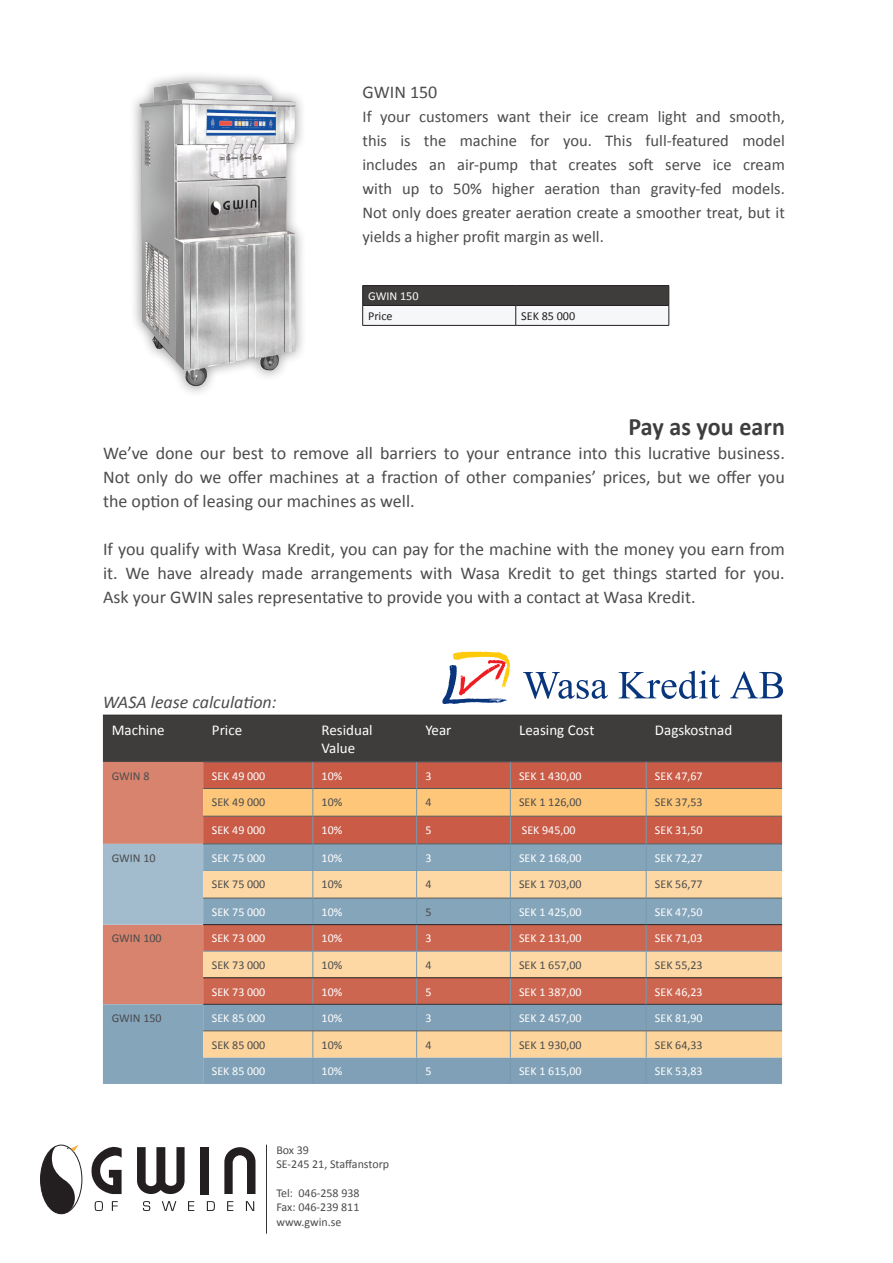
<style>
.page{position:relative;width:893px;height:1263px;background:#fff}
.page>*{position:absolute;margin:0;border:0;box-sizing:border-box;transform-origin:0 0}
.headline{font:700 25.2px "Calibri";letter-spacing:.005em;color:#3e3e3f;scale:.95 1}
.Paragraph_Style_1{font:18px/24px "Calibri";color:#4b4c4d;text-align:justify}
.Paragraph_Style_1-2{font:italic 18px "Calibri";color:#4b4c4d}
.Paragraph_Style_1-3{font:16.5px/24px "Calibri";color:#4b4c4d;text-align:justify}
.t1{font:15px/18px "Calibri";color:#fff}
.t2{font:12.15px "Calibri";color:#231f20}
.t3{font:12.15px "Calibri";color:#fdfdfd}
.Paragraph_Style_1-4{font:12px "Calibri";color:#fff}
.Paragraph_Style_1-5{font:12px "Calibri";color:#4b4c4d}
</style>
<div class="page">
<hr style="left:266px;top:1144px;width:1px;height:89px;background:#000">
<svg style="left:40px;top:1144px;width:39px;height:70px"></svg>
<svg style="left:91px;top:1146px;width:31px;height:48px"></svg>
<svg style="left:137px;top:1147px;width:48px;height:47px"></svg>
<div style="left:200px;top:1147px;width:8px;height:47px;background:#231f20"></div>
<svg style="left:224px;top:1147px;width:31px;height:47px"></svg>
<svg style="left:95px;top:1201px;width:8px;height:10px"></svg>
<svg style="left:112px;top:1201px;width:6px;height:10px"></svg>
<svg style="left:143px;top:1201px;width:7px;height:10px"></svg>
<svg style="left:162px;top:1201px;width:14px;height:10px"></svg>
<svg style="left:188px;top:1201px;width:6px;height:10px"></svg>
<svg style="left:207px;top:1201px;width:8px;height:10px"></svg>
<svg style="left:227px;top:1201px;width:6px;height:10px"></svg>
<svg style="left:246px;top:1201px;width:8px;height:10px"></svg>
<hr style="left:362px;top:285px;width:154px;height:1px;background:#231f20">
<hr style="left:516px;top:285px;width:153px;height:1px;background:#231f20">
<svg style="left:362px;top:286px;width:308px;height:39px"></svg>
<hr style="left:362px;top:325px;width:154px;height:1px;background:#231f20">
<hr style="left:516px;top:325px;width:153px;height:1px;background:#231f20">
<div style="left:127px;top:70px;width:179px;height:327px;background:#231f20;opacity:.5"></div>
<img style="left:139px;top:83px;width:156px;height:304px">
<svg style="left:442px;top:651px;width:68px;height:53px"></svg>
<svg style="left:523px;top:672px;width:85px;height:27px"></svg>
<svg style="left:619px;top:671px;width:101px;height:28px"></svg>
<svg style="left:730px;top:671px;width:53px;height:27px"></svg>
<svg style="left:103px;top:715px;width:679px;height:369px;background:#ae8e80"></svg>
<hr style="left:646px;top:870px;width:136px;height:1px;background:#769ab1">
<hr style="left:646px;top:951px;width:136px;height:1px;background:#769ab1">
<hr style="left:646px;top:924px;width:136px;height:1px;background:#231f20">
<hr style="left:646px;top:977px;width:136px;height:1px;background:#231f20">
<hr style="left:646px;top:1004px;width:136px;height:1px;background:#312f30">
<hr style="left:646px;top:1030px;width:136px;height:1px;background:#57585a">
<p class="Paragraph_Style_1" style="left:362px;top:80px;width:76px">GWIN 150</p>
<p class="Paragraph_Style_1-3" style="left:362px;top:105px;width:424px">If your customers want their ice cream light and smooth, this is the machine for you. This full-featured model includes an air-pump that creates soft serve ice cream with up to 50% higher aeration than gravity-fed models.<br>Not only does greater aeration create a smoother treat, but it yields a higher profit margin as well.</p>
<p class="t3" style="left:368px;top:288px;width:52px">GWIN 150</p>
<p class="t2" style="left:368px;top:308px;width:26px">Price</p>
<p class="t2" style="left:521px;top:308px;width:56px">SEK 85 000</p>
<p class="headline" style="left:628px;top:410px;width:166px">Pay as you earn</p>
<p class="Paragraph_Style_1" style="left:103px;top:441px;width:683px">We’ve done our best to remove all barriers to your entrance into this lucrative business.<br>Not only do we offer machines at a fraction of other companies’ prices, but we offer you the option of leasing our machines as well.</p>
<p class="Paragraph_Style_1" style="left:103px;top:537px;width:683px">If you qualify with Wasa Kredit, you can pay for the machine with the money you earn from it. We have already made arrangements with Wasa Kredit to get things started for you.<br>Ask your GWIN sales representative to provide you with a contact at Wasa Kredit.</p>
<p class="Paragraph_Style_1-2" style="left:103px;top:689px;width:175px">WASA lease calculation:</p>
<p class="t1" style="left:112px;top:721px;width:55px">Machine</p>
<p class="t1" style="left:212px;top:721px;width:32px">Price</p>
<p class="t1" style="left:322px;top:721px;width:53px">Residual<br>Value</p>
<p class="t1" style="left:425px;top:721px;width:28px">Year</p>
<p class="t1" style="left:519px;top:721px;width:77px">Leasing Cost</p>
<p class="t1" style="left:655px;top:721px;width:79px">Dagskostnad</p>
<p class="Paragraph_Style_1-5" style="left:112px;top:768px;width:39px">GWIN 8</p>
<p class="Paragraph_Style_1-4" style="left:212px;top:768px;width:55px">SEK 49 000</p>
<p class="Paragraph_Style_1-4" style="left:322px;top:768px;width:22px">10%</p>
<p class="Paragraph_Style_1-4" style="left:425px;top:768px;width:8px">3</p>
<p class="Paragraph_Style_1-4" style="left:519px;top:768px;width:64px">SEK 1 430,00</p>
<p class="Paragraph_Style_1-4" style="left:655px;top:768px;width:49px">SEK 47,67</p>
<p class="Paragraph_Style_1-5" style="left:212px;top:795px;width:55px">SEK 49 000</p>
<p class="Paragraph_Style_1-5" style="left:322px;top:795px;width:22px">10%</p>
<p class="Paragraph_Style_1-5" style="left:425px;top:795px;width:8px">4</p>
<p class="Paragraph_Style_1-5" style="left:519px;top:795px;width:64px">SEK 1 126,00</p>
<p class="Paragraph_Style_1-5" style="left:655px;top:795px;width:49px">SEK 37,53</p>
<p class="Paragraph_Style_1-4" style="left:212px;top:822px;width:55px">SEK 49 000</p>
<p class="Paragraph_Style_1-4" style="left:322px;top:822px;width:22px">10%</p>
<p class="Paragraph_Style_1-4" style="left:425px;top:822px;width:8px">5</p>
<p class="Paragraph_Style_1-4" style="left:522px;top:822px;width:55px">SEK 945,00</p>
<p class="Paragraph_Style_1-4" style="left:655px;top:822px;width:49px">SEK 31,50</p>
<p class="Paragraph_Style_1-5" style="left:112px;top:850px;width:45px">GWIN 10</p>
<p class="Paragraph_Style_1-4" style="left:212px;top:850px;width:55px">SEK 75 000</p>
<p class="Paragraph_Style_1-4" style="left:322px;top:850px;width:22px">10%</p>
<p class="Paragraph_Style_1-4" style="left:425px;top:850px;width:8px">3</p>
<p class="Paragraph_Style_1-4" style="left:519px;top:850px;width:64px">SEK 2 168,00</p>
<p class="Paragraph_Style_1-4" style="left:655px;top:850px;width:49px">SEK 72,27</p>
<p class="Paragraph_Style_1-5" style="left:212px;top:877px;width:55px">SEK 75 000</p>
<p class="Paragraph_Style_1-5" style="left:322px;top:877px;width:22px">10%</p>
<p class="Paragraph_Style_1-5" style="left:425px;top:877px;width:8px">4</p>
<p class="Paragraph_Style_1-5" style="left:519px;top:877px;width:64px">SEK 1 703,00</p>
<p class="Paragraph_Style_1-5" style="left:655px;top:877px;width:49px">SEK 56,77</p>
<p class="Paragraph_Style_1-4" style="left:212px;top:904px;width:55px">SEK 75 000</p>
<p class="Paragraph_Style_1-4" style="left:322px;top:904px;width:22px">10%</p>
<p class="Paragraph_Style_1-5" style="left:425px;top:904px;width:8px">5</p>
<p class="Paragraph_Style_1-4" style="left:519px;top:904px;width:64px">SEK 1 425,00</p>
<p class="Paragraph_Style_1-4" style="left:655px;top:904px;width:49px">SEK 47,50</p>
<p class="Paragraph_Style_1-5" style="left:112px;top:931px;width:51px">GWIN 100</p>
<p class="Paragraph_Style_1-4" style="left:212px;top:931px;width:55px">SEK 73 000</p>
<p class="Paragraph_Style_1-4" style="left:322px;top:931px;width:22px">10%</p>
<p class="Paragraph_Style_1-4" style="left:425px;top:931px;width:8px">3</p>
<p class="Paragraph_Style_1-4" style="left:519px;top:931px;width:64px">SEK 2 131,00</p>
<p class="Paragraph_Style_1-4" style="left:655px;top:931px;width:49px">SEK 71,03</p>
<p class="Paragraph_Style_1-5" style="left:212px;top:957px;width:55px">SEK 73 000</p>
<p class="Paragraph_Style_1-5" style="left:322px;top:957px;width:22px">10%</p>
<p class="Paragraph_Style_1-5" style="left:425px;top:957px;width:8px">4</p>
<p class="Paragraph_Style_1-5" style="left:519px;top:957px;width:64px">SEK 1 657,00</p>
<p class="Paragraph_Style_1-5" style="left:655px;top:957px;width:49px">SEK 55,23</p>
<p class="Paragraph_Style_1-4" style="left:212px;top:984px;width:55px">SEK 73 000</p>
<p class="Paragraph_Style_1-4" style="left:322px;top:984px;width:22px">10%</p>
<p class="Paragraph_Style_1-4" style="left:425px;top:984px;width:8px">5</p>
<p class="Paragraph_Style_1-4" style="left:519px;top:984px;width:64px">SEK 1 387,00</p>
<p class="Paragraph_Style_1-4" style="left:655px;top:984px;width:49px">SEK 46,23</p>
<p class="Paragraph_Style_1-5" style="left:112px;top:1010px;width:51px">GWIN 150</p>
<p class="Paragraph_Style_1-4" style="left:212px;top:1010px;width:55px">SEK 85 000</p>
<p class="Paragraph_Style_1-4" style="left:322px;top:1010px;width:22px">10%</p>
<p class="Paragraph_Style_1-4" style="left:425px;top:1010px;width:8px">3</p>
<p class="Paragraph_Style_1-4" style="left:519px;top:1010px;width:64px">SEK 2 457,00</p>
<p class="Paragraph_Style_1-4" style="left:655px;top:1010px;width:49px">SEK 81,90</p>
<p class="Paragraph_Style_1-5" style="left:212px;top:1037px;width:55px">SEK 85 000</p>
<p class="Paragraph_Style_1-5" style="left:322px;top:1037px;width:22px">10%</p>
<p class="Paragraph_Style_1-5" style="left:425px;top:1037px;width:8px">4</p>
<p class="Paragraph_Style_1-5" style="left:519px;top:1037px;width:64px">SEK 1 930,00</p>
<p class="Paragraph_Style_1-5" style="left:655px;top:1037px;width:49px">SEK 64,33</p>
<p class="Paragraph_Style_1-4" style="left:212px;top:1063px;width:55px">SEK 85 000</p>
<p class="Paragraph_Style_1-4" style="left:322px;top:1063px;width:22px">10%</p>
<p class="Paragraph_Style_1-4" style="left:425px;top:1063px;width:8px">5</p>
<p class="Paragraph_Style_1-4" style="left:519px;top:1063px;width:64px">SEK 1 615,00</p>
<p class="Paragraph_Style_1-4" style="left:655px;top:1063px;width:49px">SEK 53,83</p>
<p class="Paragraph_Style_1-5" style="left:276px;top:1142px;width:34px">Box 39</p>
<p class="Paragraph_Style_1-5" style="left:276px;top:1156px;width:114px">SE-245 21, Staffanstorp</p>
<p class="Paragraph_Style_1-5" style="left:276px;top:1185px;width:85px">Tel: 046-258 938</p>
<p class="Paragraph_Style_1-5" style="left:276px;top:1200px;width:85px">Fax: 046-239 811</p>
<p class="Paragraph_Style_1-5" style="left:276px;top:1214px;width:67px">www.gwin.se</p>
</div>
